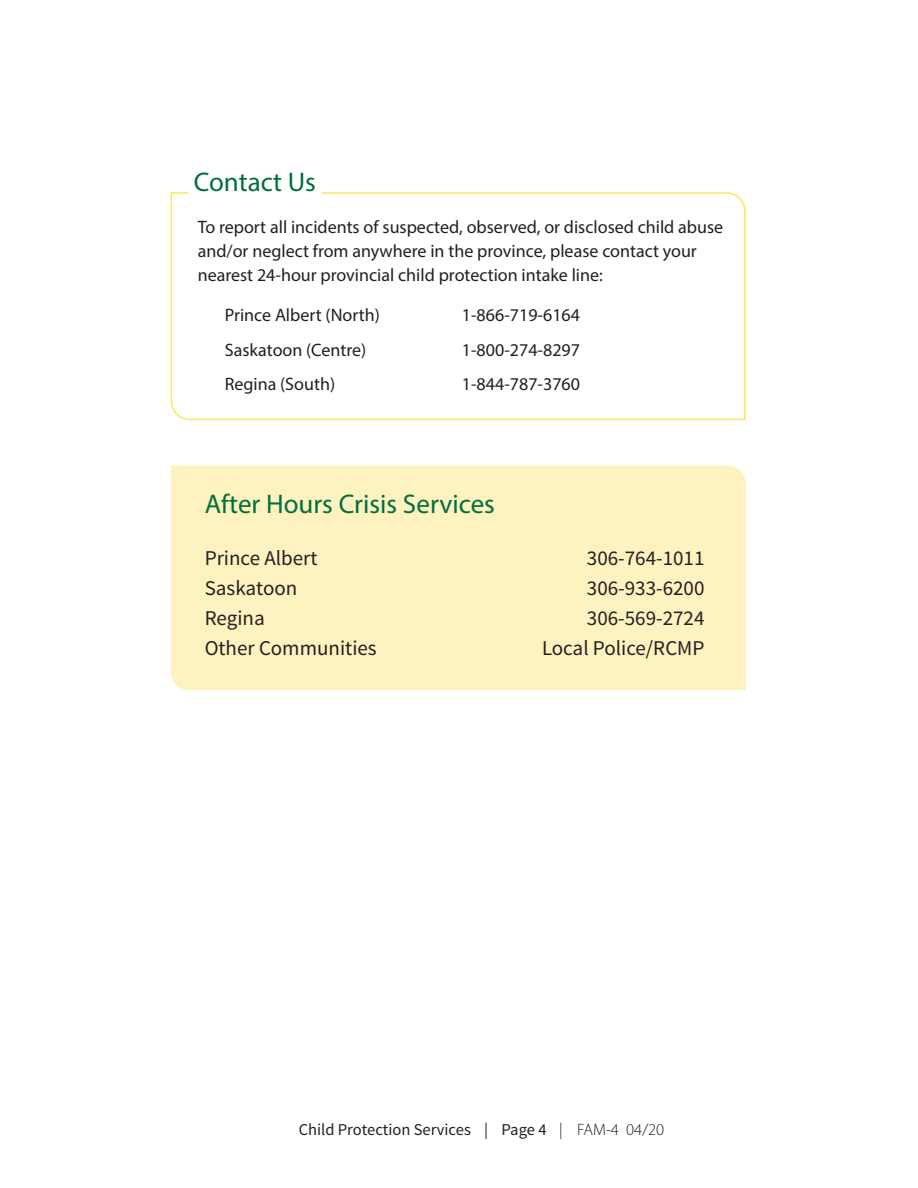
<style>
.page{position:relative;width:918px;height:1188px;background:#fff}
.page>*{position:absolute;margin:0;border:0;box-sizing:border-box;transform-origin:0 0}
.Sub-Headings{font:27px "Myriad Pro";color:#006f3c}
.t1{font:21px "Source Sans Pro";color:#231f20}
.Sub-Headings-2{font:18px/24px "Myriad Pro";color:#231f20}
.t2{font:16.5px "Source Sans Pro";color:#231f20}
.s1{font-family:"Myriad Pro";font-weight:300}
</style>
<div class="page">
<div style="left:171px;top:465px;width:574px;height:225px;background:#fef3c0"></div>
<svg style="left:170px;top:192px;width:576px;height:229px"></svg>
<div style="left:188px;top:171px;width:134px;height:26px;background:#fff"></div>
<p class="Sub-Headings" style="left:194px;top:165px;width:124px">Contact Us</p>
<p class="Sub-Headings-2" style="left:198px;top:215px;width:527px">To report all incidents of suspected, observed, or disclosed child abuse and/or neglect from anywhere in the province, please contact your nearest 24-hour provincial child protection intake line:</p>
<p class="Sub-Headings-2" style="left:225px;top:303px;width:157px">Prince Albert (North)</p>
<p class="Sub-Headings-2" style="left:462px;top:303px;width:120px">1‑866‑719‑6164</p>
<p class="Sub-Headings-2" style="left:225px;top:338px;width:143px">Saskatoon (Centre)</p>
<p class="Sub-Headings-2" style="left:462px;top:338px;width:120px">1‑800‑274‑8297</p>
<p class="Sub-Headings-2" style="left:225px;top:372px;width:112px">Regina (South)</p>
<p class="Sub-Headings-2" style="left:462px;top:372px;width:120px">1‑844‑787‑3760</p>
<p class="Sub-Headings" style="left:205px;top:487px;width:292px">After Hours Crisis Services</p>
<p class="t1" style="left:205px;top:545px;width:114px">Prince Albert</p>
<p class="t1" style="left:587px;top:545px;width:119px">306-764-1011</p>
<p class="t1" style="left:205px;top:575px;width:94px">Saskatoon</p>
<p class="t1" style="left:587px;top:575px;width:119px">306-933-6200</p>
<p class="t1" style="left:205px;top:605px;width:62px">Regina</p>
<p class="t1" style="left:587px;top:605px;width:119px">306-569-2724</p>
<p class="t1" style="left:205px;top:635px;width:173px">Other Communities</p>
<p class="t1" style="left:542px;top:635px;width:164px">Local Police/RCMP</p>
<p class="t2" style="left:299px;top:1119px;width:367px">Child Protection Services | Page 4 <span class="s1">| FAM-4 04/20</span></p>
</div>
